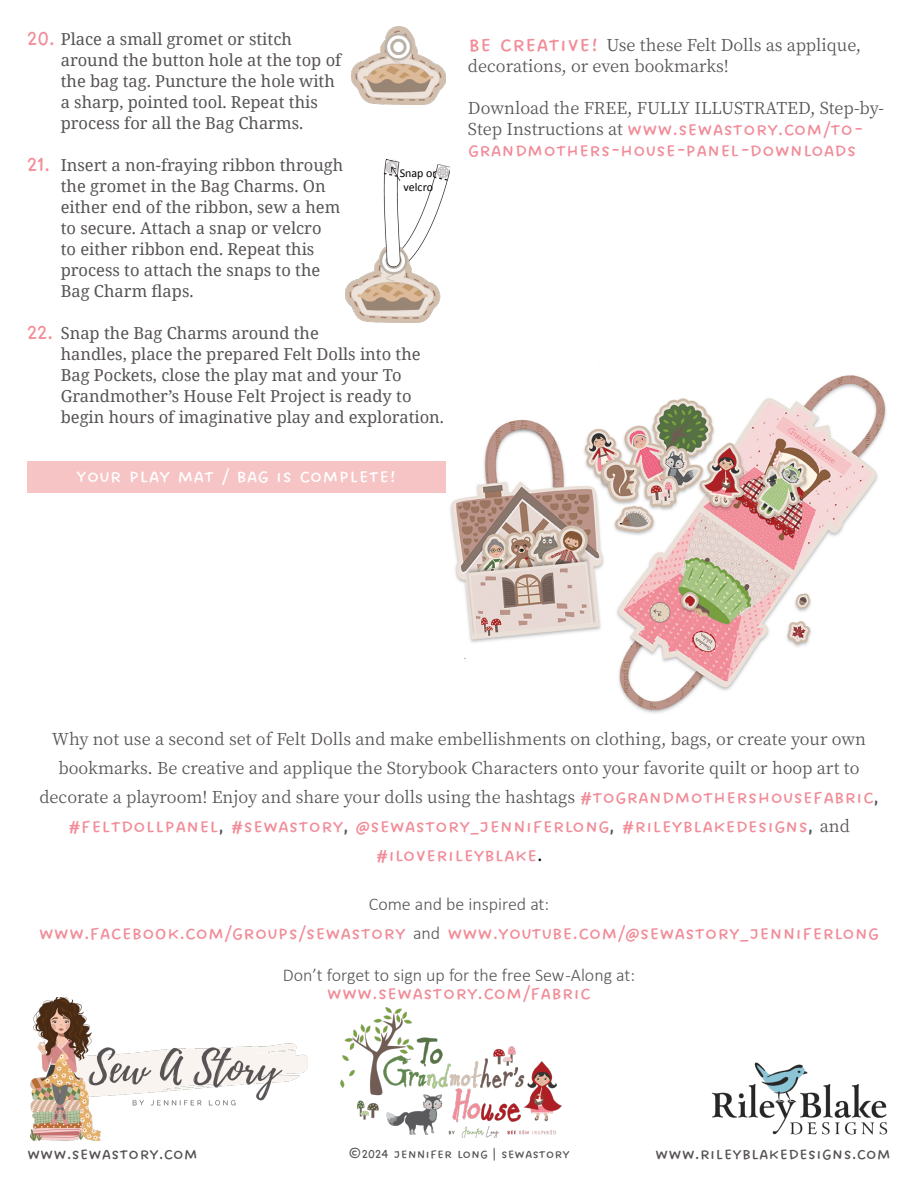
<style>
.page{position:relative;width:918px;height:1188px;background:#fff}
.page>*{position:absolute;margin:0;border:0;box-sizing:border-box;transform-origin:0 0}
.t1{font:24px/28.8px "DO All Caps Regular";color:#f18c98;text-align:center}
.t2{font:24px/21px "DO All Caps Regular";color:#f18c99}
.t3{font:24px "DO All Caps Regular";color:#fff}
.t4{font:21px "DO All Caps Regular";color:#575354}
.t5{font:300 18px "Calibri";color:#575354}
.t6{font:16.5px/21px "Noto Serif";color:#575354}
.t7{font:16.5px/28.8px "Noto Serif KR";color:#575354;text-align:center}
.t8{font:16.5px "DO All Caps Regular";color:#575354}
.t9{font:12px/14.4px "Calibri";color:#000;text-align:center}
.s1{font-family:"DO All Caps Regular";font-size:27px;color:#f18c98}
.s2{font-family:"Noto Serif KR";font-size:16.5px;color:#575354}
.s3{font-family:"DO All Caps Regular";font-size:24px;color:#f18c98}
.s4{font-family:"DO All Caps Regular";font-size:24px}
.s5{color:#575354}
.s6{color:#000}
.s7{font-family:"Calibri";font-weight:300;font-size:18px;color:#575354}
</style>
<div class="page">
<img style="left:450px;top:375px;width:436px;height:338px">
<img style="left:711px;top:1062px;width:177px;height:73px">
<img style="left:340px;top:1007px;width:222px;height:131px">
<div style="left:27px;top:461px;width:419px;height:32px;background:#f6c4c5"></div>
<img style="left:352px;top:27px;width:94px;height:77px">
<img style="left:345px;top:160px;width:105px;height:162px">
<svg style="left:391px;top:167px;width:9px;height:14px"></svg>
<img style="left:30px;top:997px;width:278px;height:143px">
<p class="t6" style="left:61px;top:28px;width:282px;text-indent:-34px"><span class="s1">20.</span> Place a small gromet or stitch around the button hole at the top of the bag tag. Puncture the hole with a sharp, pointed tool. Repeat this process for all the Bag Charms.</p>
<p class="t6" style="left:61px;top:154px;width:284px;text-indent:-34px"><span class="s1">21.</span> Insert a non-fraying ribbon through the gromet in the Bag Charms. On either end of the ribbon, sew a hem to secure. Attach a snap or velcro<br>to either ribbon end. Repeat this process to attach the snaps to the<br>Bag Charm flaps.</p>
<p class="t6" style="left:61px;top:322px;width:385px;text-indent:-34px"><span class="s1">22.</span> Snap the Bag Charms around the<br>handles, place the prepared Felt Dolls into the Bag Pockets, close the play mat and your To Grandmother’s House Felt Project is ready to begin hours of imaginative play and exploration.</p>
<p class="t9" style="left:400px;top:165px;width:39px">Snap or velcro</p>
<h1 class="t3" style="left:76px;top:462px;width:321px">Your play mat / bag is complete!</h1>
<p class="t7" style="left:468px;top:35px;width:395px;line-height:21px;text-align:left"><span class="s1">Be creative!</span> Use these Felt Dolls as applique, decorations, or even bookmarks!</p>
<p class="t7" style="left:468px;top:94px;width:418px">Download the FREE, FULLY ILLUSTRATED, Step-by-</p>
<h1 class="t2" style="left:468px;top:118px;width:397px"><span class="s2">Step Instructions at</span> www.sewastory.com/to&shy;grandmothers-house-panel-downloads</h1>
<p class="t7" style="left:39px;top:725px;width:841px">Why not use a second set of Felt Dolls and make embellishments on clothing, bags, or create your own bookmarks. Be creative and applique the Storybook Characters onto your favorite quilt or hoop art to decorate a playroom! Enjoy and share your dolls using the hashtags <span class="s3">#tograndmothershousefabric</span><span class="s4">,</span></p>
<h1 class="t1" style="left:68px;top:811px;width:784px">#feltdollpanel<span class="s5">,</span> #sewastory<span class="s5">,</span> @sewastory_jenniferlong<span class="s5">,</span> #rileyblakedesigns<span class="s5">,</span> <span class="s2">and </span>#iloverileyblake<span class="s6">.</span></h1>
<p class="t5" style="left:369px;top:893px;width:182px">Come and be inspired at:</p>
<h1 class="t1" style="left:39px;top:918px;width:842px">www.facebook.com/groups/sewastory <span class="s7">and</span> www.youtube.com/@sewastory_jenniferlong</h1>
<p class="t5" style="left:283px;top:964px;width:354px">Don’t forget to sign up for the free Sew -Along at:</p>
<h1 class="t1" style="left:327px;top:978px;width:266px">www.sewastory.com/fabric</h1>
<p class="t4" style="left:27px;top:1141px;width:173px">www.sewastory.com</p>
<p class="t8" style="left:348px;top:1144px;width:223px">©2024 jennifer long | sewastory</p>
<p class="t4" style="left:655px;top:1141px;width:237px">www.rileyblakedesigns.com</p>
</div>
